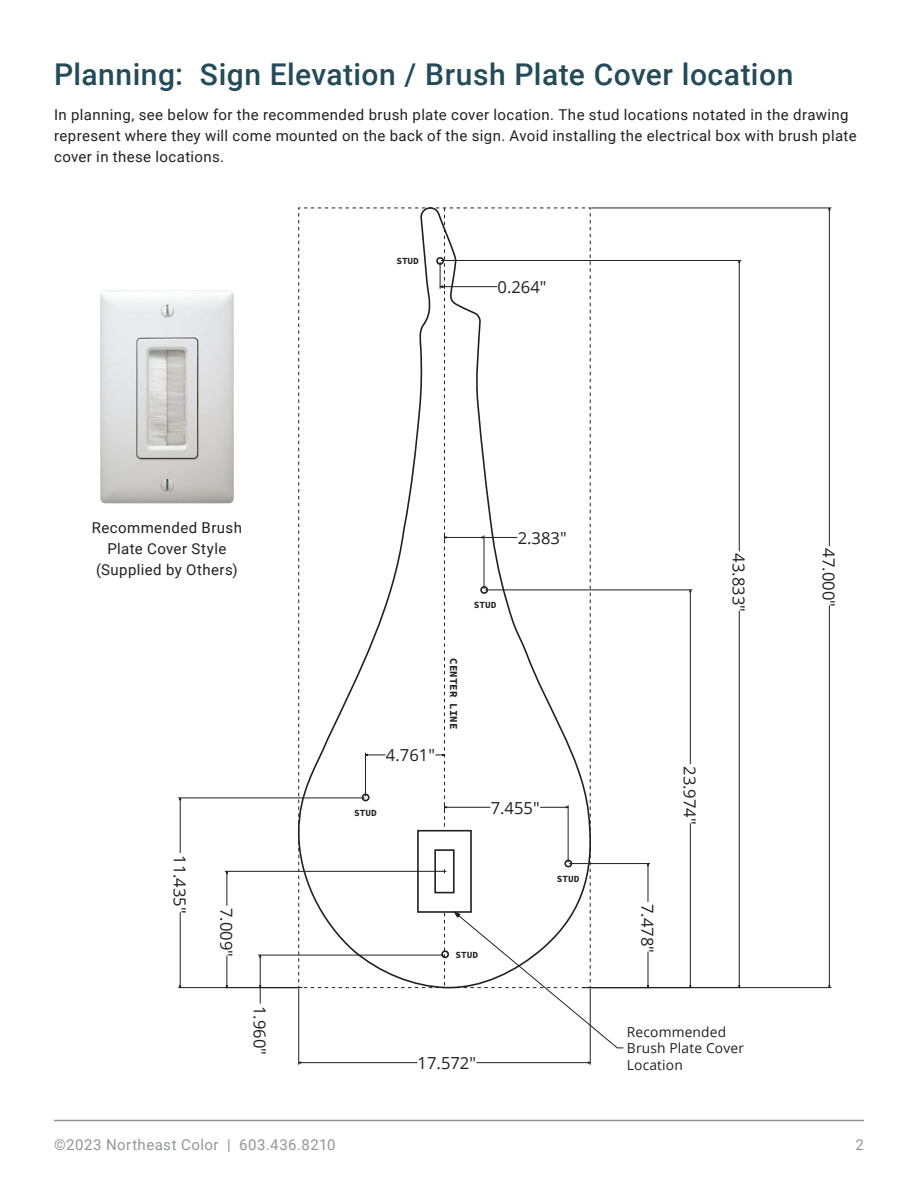
<style>
.page{position:relative;width:918px;height:1188px;background:#fff}
.page>*{position:absolute;margin:0;border:0;box-sizing:border-box;transform-origin:0 0}
.Page_Title{font:500 30px "Roboto";letter-spacing:.015em;color:#234b59}
.t1{font:16.65px "Open Sans";color:#231f20}
.Body{font:15px/21px "Roboto";letter-spacing:.025em;color:#231f20}
.Drawing_Callout{font:15px/21px "Roboto";letter-spacing:.03em;color:#231f20;text-align:center}
.t2{font:15px "Roboto";letter-spacing:.035em;color:#939598}
.t3{font:13.8px/16.6px "Open Sans";letter-spacing:.01em;color:#231f20}
.t4{font:10.65px "Source Code Variable";color:#231f20}
.t5{font:9.45px "Source Code Variable";color:#231f20}
</style>
<div class="page">
<hr style="left:54px;top:1120px;width:810px;height:1px;background:#939598">
<hr style="left:299px;top:1062px;width:118px;height:1px;background:#231f20">
<hr style="left:476px;top:1062px;width:114px;height:1px;background:#231f20">
<hr style="left:590px;top:989px;width:1px;height:76px;background:#231f20">
<hr style="left:298px;top:989px;width:1px;height:76px;background:#231f20">
<hr style="left:227px;top:871px;width:1px;height:35px;background:#231f20">
<hr style="left:227px;top:956px;width:1px;height:32px;background:#231f20">
<hr style="left:225px;top:871px;width:218px;height:1px;background:#231f20">
<hr style="left:260px;top:955px;width:1px;height:33px;background:#231f20">
<hr style="left:258px;top:955px;width:185px;height:1px;background:#231f20">
<svg style="left:259px;top:985px;width:2px;height:19px"></svg>
<hr style="left:180px;top:798px;width:1px;height:55px;background:#231f20">
<hr style="left:180px;top:912px;width:1px;height:76px;background:#231f20">
<hr style="left:178px;top:987px;width:124px;height:1px;background:#231f20">
<hr style="left:178px;top:798px;width:187px;height:1px;background:#231f20">
<hr style="left:648px;top:864px;width:1px;height:38px;background:#231f20">
<hr style="left:648px;top:952px;width:1px;height:36px;background:#231f20">
<hr style="left:569px;top:863px;width:81px;height:1px;background:#231f20">
<hr style="left:829px;top:605px;width:1px;height:383px;background:#231f20">
<hr style="left:829px;top:208px;width:1px;height:338px;background:#231f20">
<hr style="left:591px;top:208px;width:240px;height:1px;background:#231f20">
<hr style="left:591px;top:987px;width:240px;height:1px;background:#231f20">
<hr style="left:690px;top:823px;width:1px;height:165px;background:#231f20">
<hr style="left:690px;top:590px;width:1px;height:174px;background:#231f20">
<hr style="left:485px;top:590px;width:207px;height:1px;background:#231f20">
<hr style="left:739px;top:260px;width:1px;height:291px;background:#231f20">
<hr style="left:739px;top:611px;width:1px;height:377px;background:#231f20">
<hr style="left:441px;top:260px;width:300px;height:1px;background:#231f20">
<svg style="left:298px;top:207px;width:326px;height:841px"></svg>
<img style="left:100px;top:290px;width:134px;height:213px">
<p class="Page_Title" style="left:54px;top:54px;width:741px">Planning: Sign Elevation / Brush Plate Cover location</p>
<p class="Body" style="left:54px;top:104px;width:804px">In planning, see below for the recommended brush plate cover location. The stud locations notated in the drawing represent where they will come mounted on the back of the sign. Avoid installing the electrical box with brush plate cover in these locations.</p>
<p class="t5" style="left:396px;top:254px;width:24px">STUD</p>
<p class="t1" style="left:498px;top:276px;width:51px">0.264"</p>
<p class="Drawing_Callout" style="left:92px;top:516px;width:152px">Recommended Brush<br>Plate Cover Style</p>
<p class="Drawing_Callout" style="left:96px;top:558px;width:143px">(Supplied by Others)</p>
<p class="t1" style="left:191px;top:855px;width:60px;rotate:90deg">11.435"</p>
<p class="t1" style="left:238px;top:908px;width:51px;rotate:90deg">7.009"</p>
<p class="t1" style="left:271px;top:1006px;width:51px;rotate:90deg">1.960"</p>
<p class="t1" style="left:518px;top:527px;width:51px">2.383"</p>
<p class="t5" style="left:474px;top:598px;width:24px">STUD</p>
<p class="t1" style="left:386px;top:744px;width:51px">4.761"</p>
<p class="t4" style="left:461px;top:658px;width:72px;rotate:90deg">CENTER LINE</p>
<p class="t5" style="left:354px;top:806px;width:24px">STUD</p>
<p class="t1" style="left:491px;top:796px;width:51px">7.455"</p>
<p class="t5" style="left:557px;top:872px;width:24px">STUD</p>
<p class="t5" style="left:455px;top:948px;width:24px">STUD</p>
<p class="t1" style="left:418px;top:1052px;width:60px">17.572"</p>
<p class="t1" style="left:750px;top:553px;width:60px;rotate:90deg">43.833"</p>
<p class="t1" style="left:701px;top:766px;width:60px;rotate:90deg">23.974"</p>
<p class="t1" style="left:659px;top:904px;width:51px;rotate:90deg">7.478"</p>
<p class="t3" style="left:627px;top:1023px;width:119px">Recommended<br>Brush Plate Cover<br>Location</p>
<p class="t1" style="left:840px;top:548px;width:60px;rotate:90deg">47.000"</p>
<p class="t2" style="left:54px;top:1134px;width:283px">©2023 Northeast Color | 603.436.8210</p>
<p class="t2" style="left:856px;top:1135px;width:10px">2</p>
</div>
